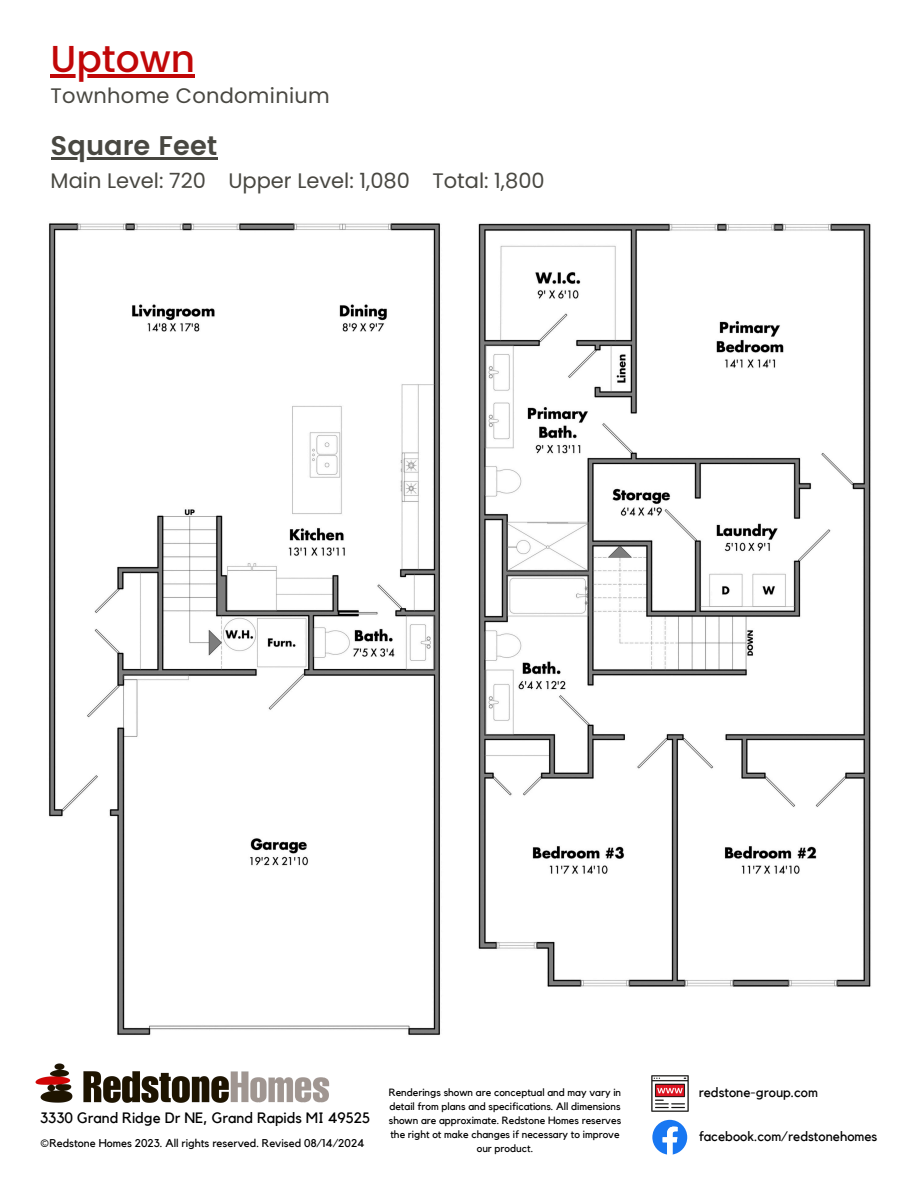
<style>
.page{position:relative;width:918px;height:1188px;background:#fff}
.page>*{position:absolute;margin:0;border:0;box-sizing:border-box;transform-origin:0 0}
.t1{font:500 37.5px "Poppins";color:#c10708}
.t2{font:600 27px "Poppins";color:#484741}
.t3{font:21px "Poppins";color:#484741}
.t4{font:15px "Kollektif";color:#000}
.t5{font:13.5px "Kollektif";color:#000}
.t6{font:11.25px "Kollektif";color:#000}
.t7{font:10.5px/14px "Kollektif";color:#000;text-align:center}
</style>
<div class="page">
<img style="left:651px;top:1075px;width:38px;height:37px">
<svg style="left:652px;top:1120px;width:35px;height:35px"></svg>
<img style="left:35px;top:1063px;width:295px;height:40px">
<img style="left:478px;top:223px;width:393px;height:764px">
<img style="left:49px;top:223px;width:391px;height:812px">
<hr style="left:51px;top:74px;width:144px;height:3px;background:#c10708">
<hr style="left:51px;top:157px;width:167px;height:2px;background:#484741">
<p class="t1" style="left:51px;top:37px;width:146px">Uptown</p>
<p class="t3" style="left:51px;top:81px;width:281px">Townhome Condominium</p>
<h4 class="t2" style="left:51px;top:130px;width:168px">Square Feet</h4>
<p class="t3" style="left:51px;top:166px;width:496px">Main Level: 720 Upper Level: 1,080 Total: 1,800</p>
<p class="t4" style="left:40px;top:1111px;width:332px">3330 Grand Ridge Dr NE, Grand Rapids MI 49525</p>
<p class="t6" style="left:40px;top:1138px;width:326px">©Redstone Homes 2023. All rights reserved. Revised 08/14/2024</p>
<h4 class="t7" style="left:389px;top:1085px;width:234px">Renderings shown are conceptual and may vary in detail from plans and specifications. All dimensions shown are approximate. Redstone Homes reserves the right ot make changes if necessary to improve our product.</h4>
<h3 class="t5" style="left:699px;top:1086px;width:121px">redstone-group.com</h3>
<h2 class="t5" style="left:699px;top:1130px;width:180px">facebook.com/redstonehomes</h2>
</div>
